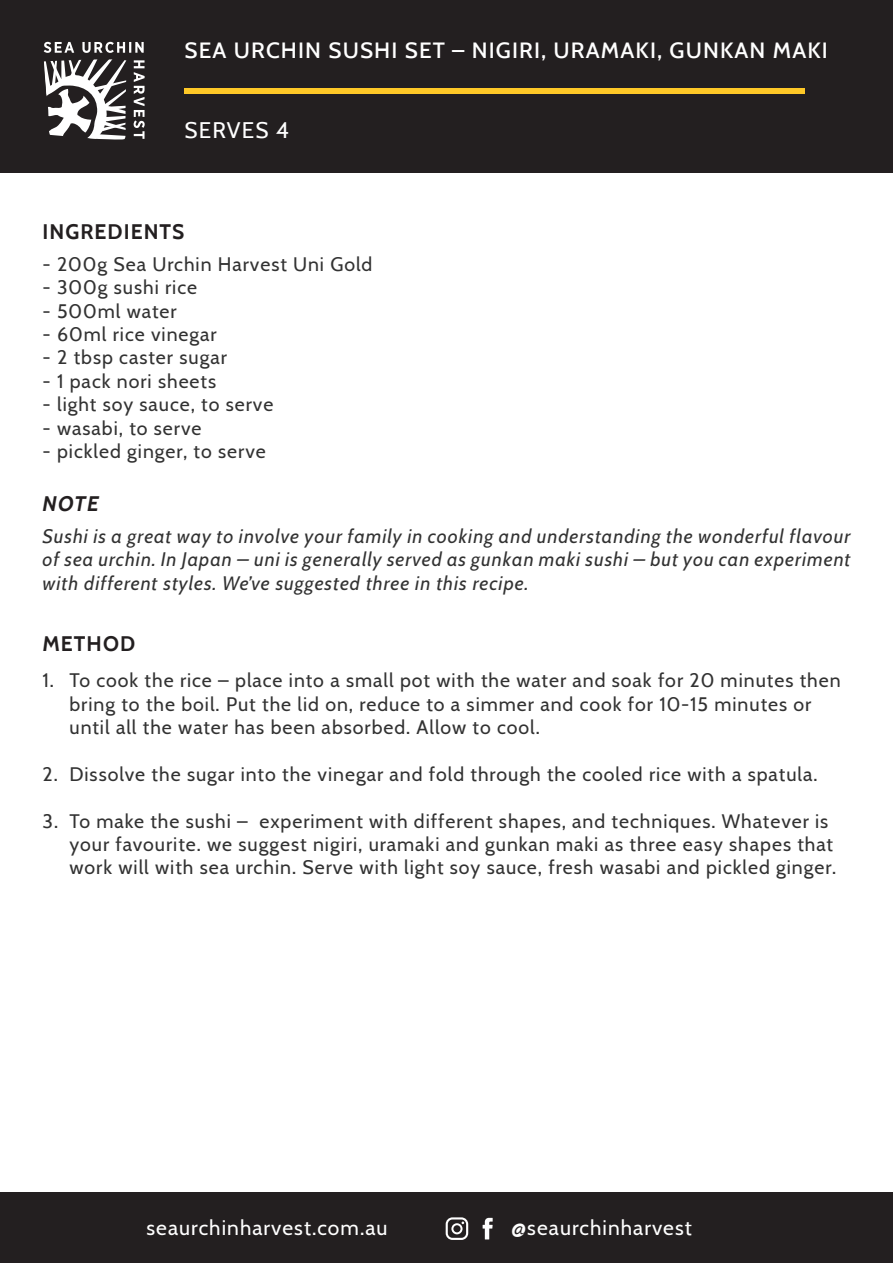
<style>
.page{position:relative;width:893px;height:1263px;background:#fff}
.page>*{position:absolute;margin:0;border:0;box-sizing:border-box;transform-origin:0 0}
.Heading_40pt{font:500 22.5px "Cabin";letter-spacing:.05em;color:#fff}
.Heading_40pt-2{font:22.5px "Cabin";letter-spacing:.05em;color:#fff}
.Heading_40pt-3{font:21px "Cabin";letter-spacing:.05em;color:#fff}
.Heading_40pt-4{font:700 21px "Cabin";letter-spacing:.05em;color:#231f20}
.Heading_40pt-5{font:italic 700 21px "Cabin";color:#231f20}
.Heading_40pt-6{font:19.5px/23.4px "Cabin";letter-spacing:.05em;color:#323232}
.Heading_40pt-7{font:italic 19.5px/23.4px "Cabin";letter-spacing:.05em;color:#323232;text-align:justify}
</style>
<div class="page">
<div style="left:0;top:1193px;width:893px;height:70px;background:#231f20"></div>
<svg style="left:446px;top:1217px;width:22px;height:23px"></svg>
<svg style="left:483px;top:1218px;width:10px;height:21px"></svg>
<div style="left:0;top:0;width:893px;height:172px;background:#231f20"></div>
<svg style="left:44px;top:59px;width:83px;height:81px"></svg>
<svg style="left:134px;top:60px;width:11px;height:79px"></svg>
<svg style="left:44px;top:42px;width:100px;height:11px"></svg>
<div style="left:185px;top:88px;width:620px;height:6px;background:#fec827"></div>
<p class="Heading_40pt" style="left:185px;top:33px;width:645px">SEA URCHIN SUSHI SET – NIGIRI, URAMAKI, GUNKAN MAKI</p>
<p class="Heading_40pt-2" style="left:185px;top:112px;width:106px">SERVES 4</p>
<p class="Heading_40pt-4" style="left:43px;top:215px;width:143px">INGREDIENTS</p>
<p class="Heading_40pt-6" style="left:43px;top:251px;width:331px">- 200g Sea Urchin Harvest Uni Gold</p>
<p class="Heading_40pt-6" style="left:43px;top:274px;width:156px">- 300g sushi rice</p>
<p class="Heading_40pt-6" style="left:43px;top:298px;width:136px">- 500ml water</p>
<p class="Heading_40pt-6" style="left:43px;top:321px;width:176px">- 60ml rice vinegar</p>
<p class="Heading_40pt-6" style="left:43px;top:344px;width:186px">- 2 tbsp caster sugar</p>
<p class="Heading_40pt-6" style="left:43px;top:368px;width:175px">- 1 pack nori sheets</p>
<p class="Heading_40pt-6" style="left:43px;top:391px;width:232px">- light soy sauce, to serve</p>
<p class="Heading_40pt-6" style="left:43px;top:415px;width:160px">- wasabi, to serve</p>
<p class="Heading_40pt-6" style="left:43px;top:438px;width:225px">- pickled ginger, to serve</p>
<p class="Heading_40pt-5" style="left:43px;top:487px;width:58px">NOTE</p>
<p class="Heading_40pt-7" style="left:43px;top:523px;width:809px">Sushi is a great way to involve your family in cooking and understanding the wonderful flavour of sea urchin. In Japan – uni is generally served as gunkan maki sushi – but you can experiment with different styles. We’ve suggested three in this recipe.</p>
<p class="Heading_40pt-4" style="left:43px;top:627px;width:94px">METHOD</p>
<p class="Heading_40pt-6" style="left:70px;top:667px;width:773px;text-indent:-27px">1. To cook the rice – place into a small pot with the water and soak for 20 minutes then bring to the boil. Put the lid on, reduce to a simmer and cook for 10-15 minutes or until all the water has been absorbed. Allow to cool.</p>
<p class="Heading_40pt-6" style="left:43px;top:761px;width:776px">2. Dissolve the sugar into the vinegar and fold through the cooled rice with a spatula.</p>
<p class="Heading_40pt-6" style="left:70px;top:808px;width:768px;text-indent:-27px">3. To make the sushi – experiment with different shapes, and techniques. Whatever is your favourite. we suggest nigiri, uramaki and gunkan maki as three easy shapes that work will with sea urchin. Serve with light soy sauce, fresh wasabi and pickled ginger.</p>
<p class="Heading_40pt-3" style="left:147px;top:1211px;width:243px">seaurchinharvest.com.au</p>
<p class="Heading_40pt-3" style="left:511px;top:1211px;width:182px">@seaurchinharvest</p>
</div>
